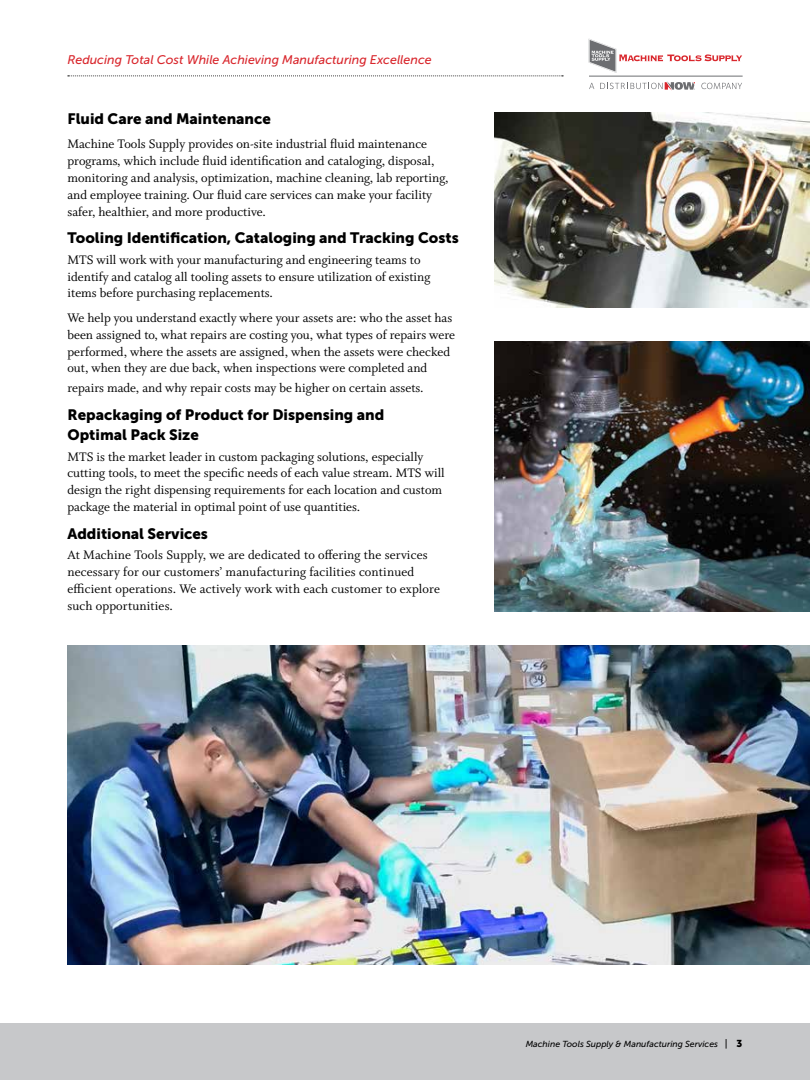
<style>
.page{position:relative;width:810px;height:1080px;background:#fff}
.page>*{position:absolute;margin:0;border:0;box-sizing:border-box;transform-origin:0 0}
.t1{font:15px/20px "Museo Sans 900";color:#000}
.t2{font:13.75px/16.9px "Whitman Roman LF";color:#000}
.t3{font:italic 12.5px "Museo Sans 500";color:#d9272d}
.t4{font:italic 8.75px "Museo Sans 500";color:#000}
.s1{font-style:normal;font-size:10px}
.s2{font-family:"Museo Sans 900";font-style:normal;font-size:10px}
</style>
<div class="page">
<img style="left:495px;top:112px;width:315px;height:196px">
<img style="left:495px;top:342px;width:315px;height:270px">
<img style="left:68px;top:646px;width:742px;height:318px">
<div style="left:0;top:1024px;width:810px;height:56px;background:#c7c8ca"></div>
<svg style="left:68px;top:76px;width:495px;height:1px"></svg>
<svg style="left:589px;top:39px;width:153px;height:34px"></svg>
<svg style="left:600px;top:81px;width:95px;height:10px"></svg>
<hr style="left:589px;top:76px;width:153px;height:1px;background:#6d6e71">
<svg style="left:589px;top:83px;width:5px;height:6px"></svg>
<svg style="left:701px;top:83px;width:41px;height:6px"></svg>
<p class="t3" style="left:68px;top:53px;width:366px">Reducing Total Cost While Achieving Manufacturing Excellence</p>
<p class="t1" style="left:68px;top:108px;width:205px">Fluid Care and Maintenance</p>
<p class="t2" style="left:68px;top:136px;width:382px">Machine Tools Supply provides on-site industrial fluid maintenance programs, which include fluid identification and cataloging, disposal, monitoring and analysis, optimization, machine cleaning, lab reporting, and employee training. Our fluid care services can make your facility safer, healthier, and more productive.</p>
<p class="t1" style="left:68px;top:228px;width:393px">Tooling Identification, Cataloging and Tracking Costs</p>
<p class="t2" style="left:68px;top:251px;width:364px">MTS will work with your manufacturing and engineering teams to identify and catalog all tooling assets to ensure utilization of existing items before purchasing replacements.</p>
<p class="t2" style="left:68px;top:309px;width:389px">We help you understand exactly where your assets are: who the asset has been assigned to, what repairs are costing you, what types of repairs were performed, where the assets are assigned, when the assets were checked out, when they are due back, when inspections were completed and</p>
<p class="t2" style="left:68px;top:380px;width:358px">repairs made, and why repair costs may be higher on certain assets.</p>
<p class="t1" style="left:68px;top:405px;width:318px">Repackaging of Product for Dispensing and<br>Optimal Pack Size</p>
<p class="t2" style="left:68px;top:448px;width:379px">MTS is the market leader in custom packaging solutions, especially cutting tools, to meet the specific needs of each value stream. MTS will design the right dispensing requirements for each location and custom package the material in optimal point of use quantities.</p>
<p class="t1" style="left:68px;top:523px;width:142px">Additional Services</p>
<p class="t2" style="left:68px;top:547px;width:374px">At Machine Tools Supply, we are dedicated to offering the services necessary for our customers’ manufacturing facilities continued efficient operations. We actively work with each customer to explore such opportunities.</p>
<p class="t4" style="left:526px;top:1039px;width:218px">Machine Tools Supply &amp; Manufacturing Services <span class="s1">|</span> <span class="s2">3</span></p>
</div>
